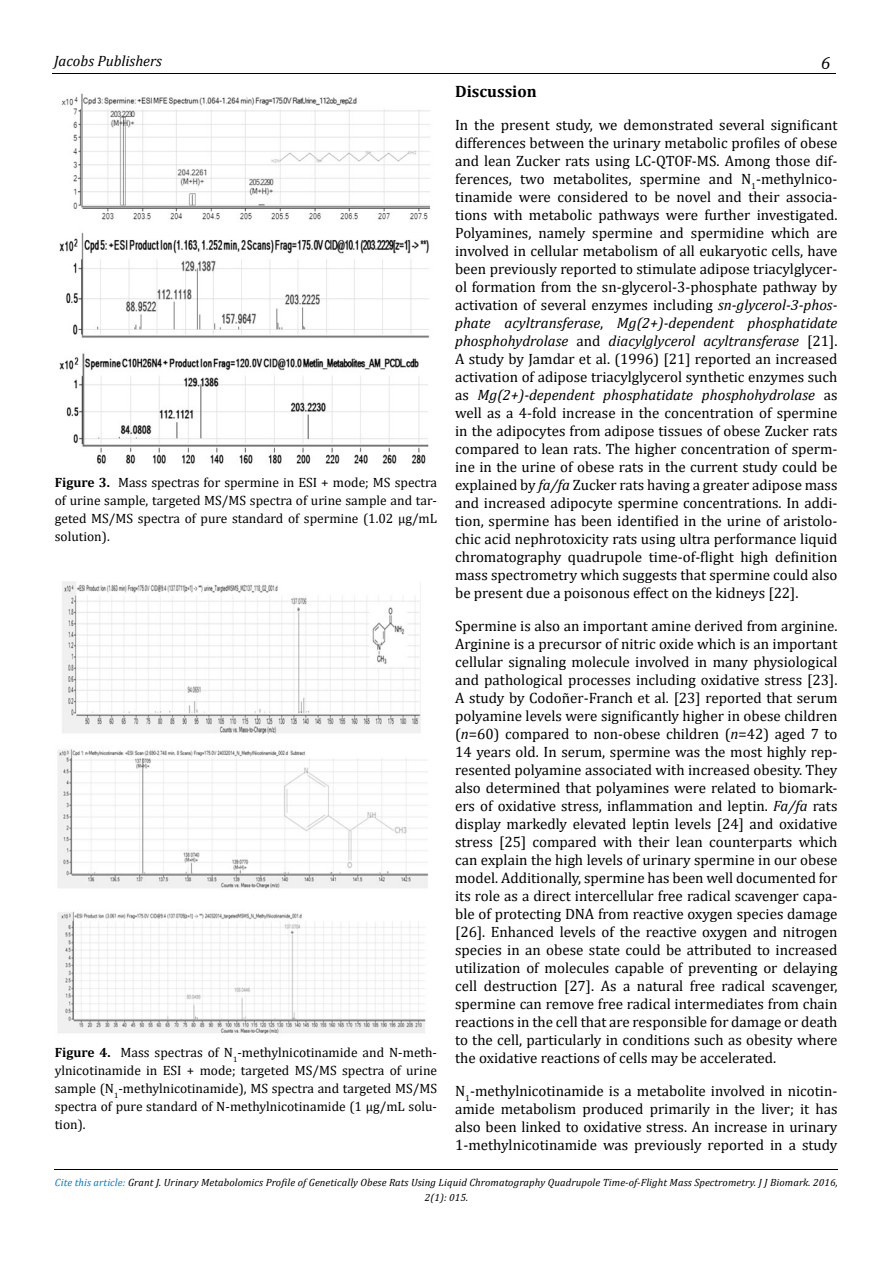
<style>
.page{position:relative;width:893px;height:1263px;background:#fff}
.page>*{position:absolute;margin:0;border:0;box-sizing:border-box;transform-origin:0 0}
.t1{font:italic 18px "Cambria";color:#000}
.t2{font:700 16.5px "Cambria";color:#000}
.t3{font:15px/18px "Cambria";color:#000;text-align:justify}
.t4{font:italic 15px "Cambria";color:#000}
.t5{font:13.5px/18px "Cambria";color:#000;text-align:justify}
.t6{font:italic 10.5px/14.4px "Cambria";letter-spacing:.01em;color:#000;text-align:center}
.s1{font-weight:700}
.s2{font-style:italic}
.s3{color:#007bca}
</style>
<div class="page">
<hr style="left:54px;top:1169px;width:783px;height:1px;background:#000103">
<hr style="left:53px;top:73px;width:783px;height:1px;background:#000103">
<img style="left:59px;top:93px;width:372px;height:371px">
<img style="left:57px;top:581px;width:372px;height:453px">
<p class="t4" style="left:54px;top:50px;width:109px">Jacobs Publishers</p>
<p class="t1" style="left:821px;top:51px;width:11px">6</p>
<p class="t5" style="left:55px;top:474px;width:384px"><span class="s1">Figure 3.</span> Mass spectras for spermine in ESI + mode; MS spectra of urine sample, targeted MS/MS spectra of urine sample and tar&shy;geted MS/MS spectra of pure standard of spermine (1.02 µg/mL solution).</p>
<p class="t5" style="left:55px;top:1044px;width:384px"><span class="s1">Figure 4.</span> Mass spectras of N<sub>1</sub>-methylnicotinamide and N-meth&shy;ylnicotinamide in ESI + mode; targeted MS/MS spectra of urine sample (N<sub>1</sub>-methylnicotinamide), MS spectra and targeted MS/MS spectra of pure standard of N-methylnicotinamide (1 µg/mL solu&shy;tion).</p>
<p class="t2" style="left:455px;top:79px;width:83px">Discussion</p>
<p class="t3" style="left:455px;top:115px;width:384px">In the present study, we demonstrated several significant differences between the urinary metabolic profiles of obese and lean Zucker rats using LC-QTOF-MS. Among those dif&shy;ferences, two metabolites, spermine and N<sub>1</sub>-methylnico&shy;tinamide were considered to be novel and their associa&shy;tions with metabolic pathways were further investigated.<br>Polyamines, namely spermine and spermidine which are involved in cellular metabolism of all eukaryotic cells, have been previously reported to stimulate adipose triacylglycer&shy;ol formation from the sn-glycerol-3-phosphate pathway by activation of several enzymes including <span class="s2">sn-glycerol-3-phos&shy;phate acyltransferase</span>, <span class="s2">Mg(2+)-dependent phosphatidate phosphohydrolase</span> and <span class="s2">diacylglycerol acyltransferase</span> [21].<br>A study by Jamdar et al. (1996) [21] reported an increased activation of adipose triacylglycerol synthetic enzymes such as <span class="s2">Mg(2+)-dependent phosphatidate phosphohydrolase</span> as well as a 4-fold increase in the concentration of spermine in the adipocytes from adipose tissues of obese Zucker rats compared to lean rats. The higher concentration of sperm&shy;ine in the urine of obese rats in the current study could be explained by <span class="s2">fa/fa</span> Zucker rats having a greater adipose mass and increased adipocyte spermine concentrations. In addi&shy;tion, spermine has been identified in the urine of aristolo&shy;chic acid nephrotoxicity rats using ultra performance liquid chromatography quadrupole time-of-flight high definition mass spectrometry which suggests that spermine could also be present due a poisonous effect on the kidneys [22].</p>
<p class="t3" style="left:455px;top:616px;width:384px">Spermine is also an important amine derived from arginine.<br>Arginine is a precursor of nitric oxide which is an important cellular signaling molecule involved in many physiological and pathological processes including oxidative stress [23].<br>A study by Codoñer-Franch et al. [23] reported that serum polyamine levels were significantly higher in obese children (<span class="s2">n</span>=60) compared to non-obese children (<span class="s2">n</span>=42) aged 7 to 14 years old. In serum, spermine was the most highly rep&shy;resented polyamine associated with increased obesity. They also determined that polyamines were related to biomark&shy;ers of oxidative stress, inflammation and leptin. <span class="s2">Fa/fa</span> rats display markedly elevated leptin levels [24] and oxidative stress [25] compared with their lean counterparts which can explain the high levels of urinary spermine in our obese model. Additionally, spermine has been well documented for its role as a direct intercellular free radical scavenger capa&shy;ble of protecting DNA from reactive oxygen species damage [26]. Enhanced levels of the reactive oxygen and nitrogen species in an obese state could be attributed to increased utilization of molecules capable of preventing or delaying cell destruction [27]. As a natural free radical scavenger, spermine can remove free radical intermediates from chain reactions in the cell that are responsible for damage or death to the cell, particularly in conditions such as obesity where the oxidative reactions of cells may be accelerated.</p>
<p class="t3" style="left:455px;top:1081px;width:384px">N<sub>1</sub>-methylnicotinamide is a metabolite involved in nicotin&shy;amide metabolism produced primarily in the liver; it has also been linked to oxidative stress. An increase in urinary 1-methylnicotinamide was previously reported in a study</p>
<p class="t6" style="left:55px;top:1175px;width:784px"><span class="s3">Cite this article:</span> Grant J. Urinary Metabolomics Profile of Genetically Obese Rats Using Liquid Chromatography Quadrupole Time-of-Flight Mass Spectrometry. J J Biomark. 2016,<br>2(1): 015.</p>
</div>
